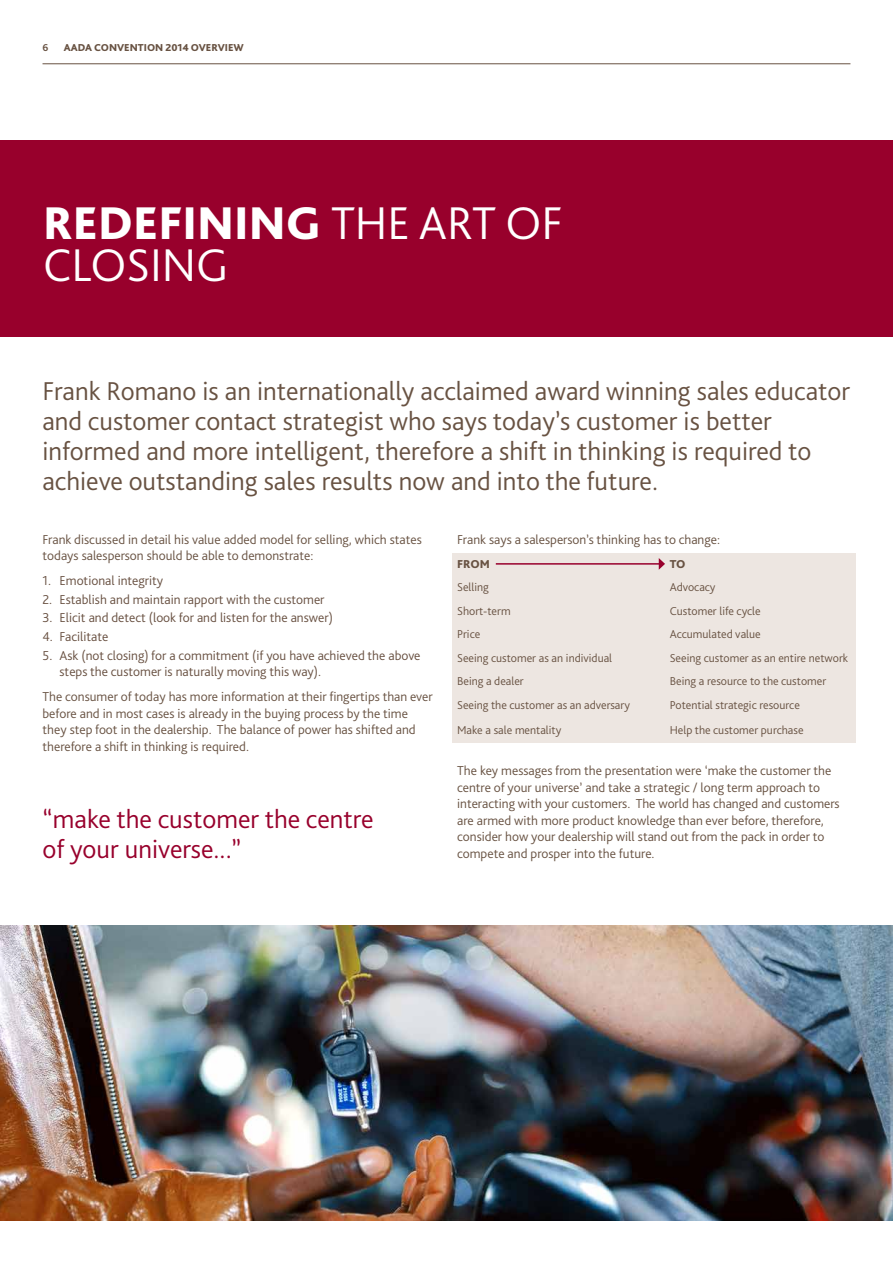
<style>
.page{position:relative;width:893px;height:1263px;background:#fff}
.page>*{position:absolute;margin:0;border:0;box-sizing:border-box;transform-origin:0 0}
.t1{font:300 48px/42px "Bliss Pro";color:#fff}
.t2{font:300 27px/30px "Bliss Pro";color:#685242}
.t3{font:300 27px/30px "Bliss Pro";color:#98002c}
.t4{font:300 13.5px/16.5px "Bliss Pro";color:#685242}
.t5{font:300 13.5px/16.5px "Bliss Pro";color:#685041}
.t6{font:300 12px "Bliss Pro";color:#685242}
.t7{font:800 12px "Bliss Pro";letter-spacing:-.01em;color:#685242}
.t8{font:800 10.5px "Bliss Pro";color:#685242}
.t9{font:700 10.5px "Bliss Pro";color:#685242}
.s1{font-weight:800}
</style>
<div class="page">
<hr style="left:43px;top:1220px;width:807px;height:1px;background:#685242">
<img style="left:0;top:926px;width:893px;height:294px">
<div style="left:0;top:141px;width:893px;height:196px;background:#98002c"></div>
<div style="left:452px;top:553px;width:403px;height:189px;background:#ede6e1"></div>
<hr style="left:496px;top:563px;width:163px;height:2px;background:#98002c">
<svg style="left:659px;top:558px;width:6px;height:12px"></svg>
<hr style="left:43px;top:63px;width:807px;height:1px;background:#685242">
<p class="t9" style="left:43px;top:40px;width:7px">6</p>
<p class="t8" style="left:64px;top:40px;width:182px">AADA CONVENTION 2014 OVERVIEW</p>
<h1 class="t1" style="left:43px;top:201px;width:521px"><span class="s1">REDEFINING</span> THE ART OF<br>CLOSING</h1>
<p class="t2" style="left:43px;top:376px;width:809px">Frank Romano is an internationally acclaimed award winning sales educator and customer contact strategist who says today’s customer is better informed and more intelligent, therefore a shift in thinking is required to achieve outstanding sales results now and into the future.</p>
<p class="t4" style="left:43px;top:530px;width:381px">Frank discussed in detail his value added model for selling, which states todays salesperson should be able to demonstrate:</p>
<p class="t5" style="left:43px;top:572px;width:122px">1. Emotional integrity</p>
<p class="t5" style="left:43px;top:591px;width:284px">2. Establish and maintain rapport with the customer</p>
<p class="t5" style="left:43px;top:609px;width:292px">3. Elicit and detect (look for and listen for the answer)</p>
<p class="t5" style="left:43px;top:628px;width:67px">4. Facilitate</p>
<p class="t5" style="left:60px;top:646px;width:362px;text-indent:-17px">5. Ask (not closing) for a commitment (if you have achieved the above steps the customer is naturally moving this way).</p>
<p class="t4" style="left:43px;top:688px;width:392px">The consumer of today has more information at their fingertips than ever before and in most cases is already in the buying process by the time they step foot in the dealership. The balance of power has shifted and therefore a shift in thinking is required.</p>
<p class="t4" style="left:457px;top:531px;width:264px">Frank says a salesperson’s thinking has to change:</p>
<p class="t7" style="left:457px;top:556px;width:34px">FROM</p>
<p class="t7" style="left:670px;top:556px;width:17px">TO</p>
<p class="t6" style="left:457px;top:580px;width:33px">Selling</p>
<p class="t6" style="left:670px;top:580px;width:47px">Advocacy</p>
<p class="t6" style="left:457px;top:603px;width:55px">Short-term</p>
<p class="t6" style="left:670px;top:603px;width:92px">Customer life cycle</p>
<p class="t6" style="left:457px;top:627px;width:25px">Price</p>
<p class="t6" style="left:670px;top:627px;width:92px">Accumulated value</p>
<p class="t6" style="left:457px;top:650px;width:157px">Seeing customer as an individual</p>
<p class="t6" style="left:670px;top:650px;width:180px">Seeing customer as an entire network</p>
<p class="t6" style="left:457px;top:674px;width:68px">Being a dealer</p>
<p class="t6" style="left:670px;top:674px;width:158px">Being a resource to the customer</p>
<p class="t6" style="left:457px;top:697px;width:174px">Seeing the customer as an adversary</p>
<p class="t6" style="left:670px;top:697px;width:132px">Potential strategic resource</p>
<p class="t6" style="left:457px;top:722px;width:106px">Make a sale mentality</p>
<p class="t6" style="left:670px;top:722px;width:135px">Help the customer purchase</p>
<p class="t4" style="left:457px;top:762px;width:384px">The key messages from the presentation were ‘make the customer the centre of your universe’ and take a strategic / long term approach to interacting with your customers. The world has changed and customers are armed with more product knowledge than ever before, therefore, consider how your dealership will stand out from the pack in order to compete and prosper into the future.</p>
<h2 class="t3" style="left:43px;top:803px;width:333px">“make the customer the centre of your universe...”</h2>
</div>
